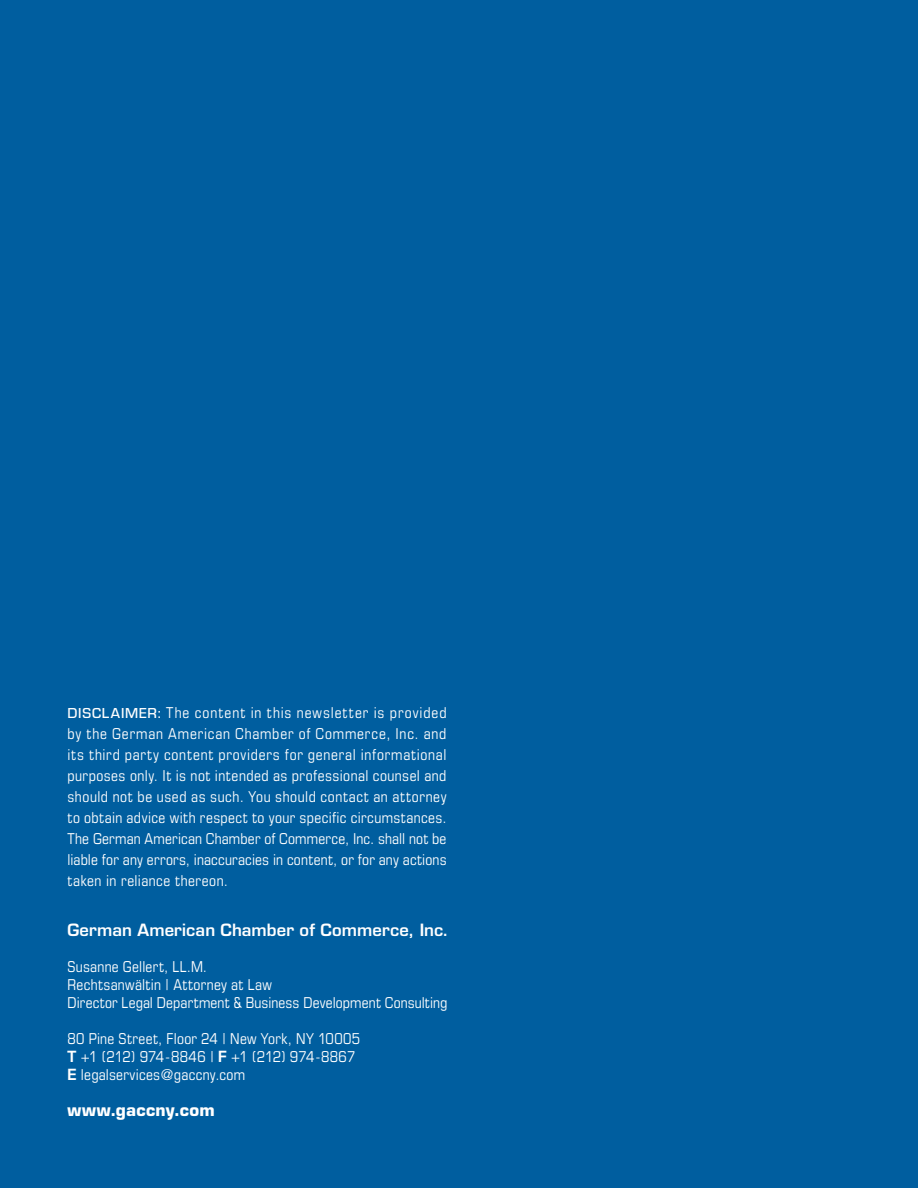
<style>
.page{position:relative;width:918px;height:1188px;background:#005e9f}
.page>*{position:absolute;margin:0;border:0;box-sizing:border-box;transform-origin:0 0}
.Article_Copy{font:600 16.5px "Eurostile";letter-spacing:.005em;color:#fff}
.Article_Copy-2{font:700 16.5px "Eurostile";letter-spacing:.02em;color:#fff}
.Article_Copy-3{font:condensed 15px/21px "Eurostile";letter-spacing:.015em;color:#fff;text-align:justify}
.s1{font-family:"Eurostile Mdm";font-stretch:normal}
.s2{font-weight:600;font-stretch:normal}
</style>
<div class="page">
<p class="Article_Copy-3" style="left:68px;top:702px;width:381px"><span class="s1">DISCLAIMER:</span> The content in this newsletter is provided by the German American Chamber of Commerce, Inc. and its third party content providers for general informational purposes only. It is not intended as professional counsel and should not be used as such. You should contact an attorney to obtain advice with respect to your specific circumstances.<br>The German American Chamber of Commerce, Inc. shall not be liable for any errors, inaccuracies in content, or for any actions taken in reliance thereon.</p>
<p class="Article_Copy" style="left:68px;top:919px;width:383px">German American Chamber of Commerce, Inc.</p>
<p class="Article_Copy-3" style="left:68px;top:956px;width:141px">Susanne Gellert, LL.M.</p>
<p class="Article_Copy-3" style="left:68px;top:974px;width:206px">Rechtsanwältin | Attorney at Law</p>
<p class="Article_Copy-3" style="left:68px;top:992px;width:381px">Director Legal Department &amp; Business Development Consulting</p>
<p class="Article_Copy-3" style="left:68px;top:1028px;width:294px">80 Pine Street, Floor 24 | New York, NY 10005</p>
<p class="Article_Copy-3" style="left:68px;top:1046px;width:290px"><span class="s2">T</span> +1 (212) 974-8846 | <span class="s2">F</span> +1 (212) 974-8867</p>
<p class="Article_Copy-3" style="left:68px;top:1064px;width:179px"><span class="s2">E</span> legalservices@gaccny.com</p>
<p class="Article_Copy-2" style="left:68px;top:1099px;width:149px">www.gaccny.com</p>
</div>
